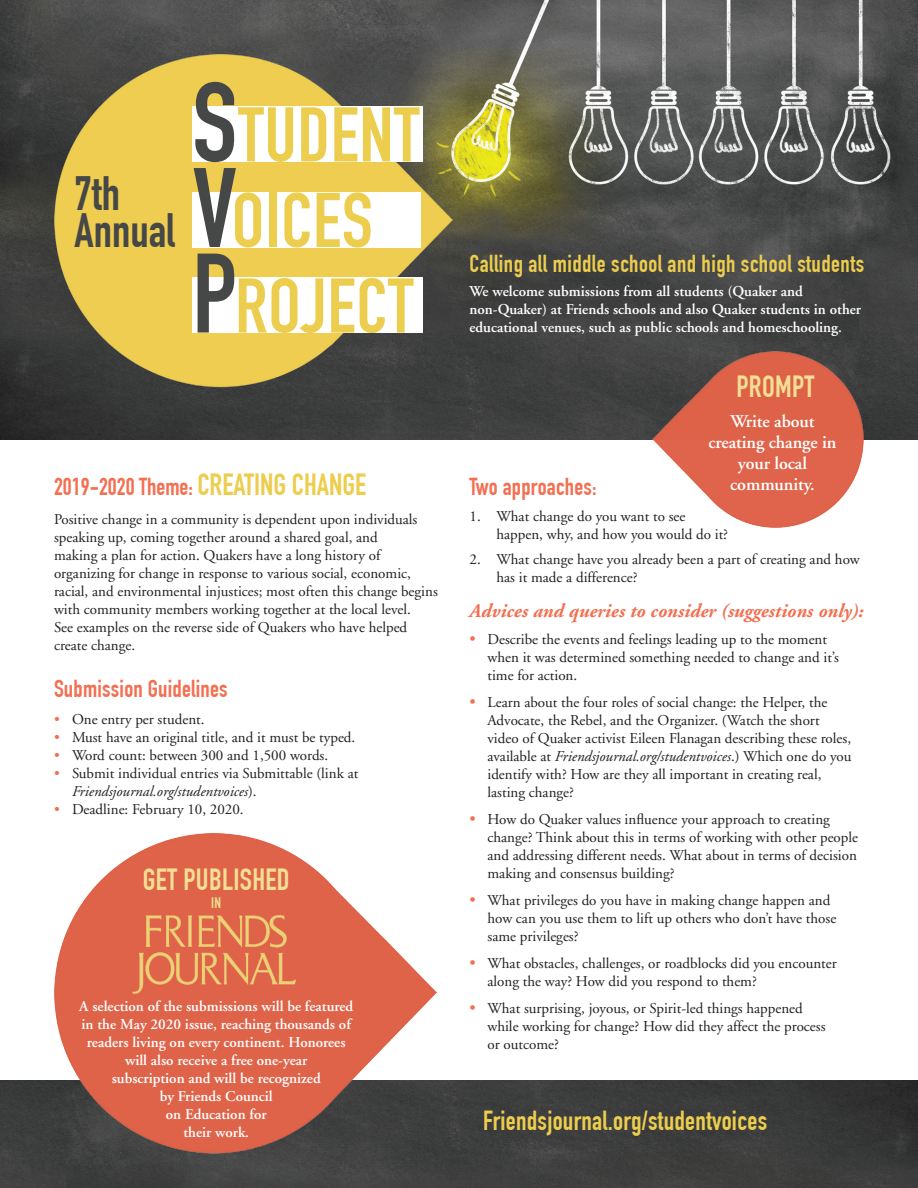
<style>
.page{position:relative;width:918px;height:1188px;background:#fff}
.page>*{position:absolute;margin:0;border:0;box-sizing:border-box;transform-origin:0 0}
.t1{font:700 76.05px "DIN Condensed";letter-spacing:.01em;color:#eccd4e}
.t2{font:700 47.1px/37.8px "DIN Condensed";color:#464747}
.t3{font:700 30px "DIN Condensed";letter-spacing:.01em;color:#f2df95}
.t4{font:700 27px "DIN Condensed";letter-spacing:.01em;color:#eccd4e}
.t5{font:700 24px "DIN Condensed";letter-spacing:.01em;color:#f36f51}
.t6{font:700 24px "DIN Condensed";letter-spacing:.02em;color:#eccd4e}
.t7{font:italic 700 19.5px "Adobe Garamond";color:#f36f51}
.t8{font:600 18px/21px "Adobe Garamond";letter-spacing:-.005em;color:#fff;text-align:center}
.t9{font:15px/18px "Adobe Garamond";color:#231f20}
.t10{font:600 15px/18px "Adobe Garamond";color:#fff}
.t11{font:700 15px "DIN Condensed";color:#f2df95}
.s1{font-size:110.85px;color:#464747}
.s2{font-size:30px;color:#eccd4e}
.s3{color:#f36f51}
.s4{font-style:italic}
.s5{font-size:16.5px;color:#f36f51}
</style>
<div class="page">
<img style="left:0;top:1080px;width:918px;height:108px">
<img style="left:0;top:0;width:918px;height:439px">
<img style="left:48px;top:48px;width:411px;height:347px">
<div style="left:192px;top:278px;width:231px;height:55px;background:#fff"></div>
<div style="left:192px;top:192px;width:229px;height:55px;background:#fff"></div>
<div style="left:192px;top:107px;width:231px;height:55px;background:#fff"></div>
<img style="left:649px;top:348px;width:218px;height:180px">
<img style="left:49px;top:833px;width:394px;height:327px">
<img style="left:132px;top:914px;width:166px;height:80px">
<p class="t2" style="left:75px;top:175px;width:102px">7th<br>Annual</p>
<p class="t1" style="left:192px;top:90px;width:229px"><span class="s1">S</span>TUDENT</p>
<p class="t1" style="left:192px;top:176px;width:182px"><span class="s1">V</span>OICES</p>
<p class="t1" style="left:192px;top:261px;width:223px"><span class="s1">P</span>ROJECT</p>
<p class="t5" style="left:54px;top:473px;width:314px">2019-2020 Theme: <span class="s2">CREATING CHANGE</span></p>
<p class="t9" style="left:54px;top:510px;width:385px">Positive change in a community is dependent upon individuals speaking up, coming together around a shared goal, and<br>making a plan for action. Quakers have a long history of organizing for change in response to various social, economic, racial, and environmental injustices; most often this change begins with community members working together at the local level.<br>See examples on the reverse side of Quakers who have helped create change.</p>
<p class="t5" style="left:54px;top:675px;width:175px">Submission Guidelines</p>
<p class="t9" style="left:54px;top:711px;width:152px"><span class="s3">•</span> One entry per student.</p>
<p class="t9" style="left:54px;top:729px;width:303px"><span class="s3">•</span> Must have an original title, and it must be typed.</p>
<p class="t9" style="left:54px;top:747px;width:276px"><span class="s3">•</span> Word count: between 300 and 1,500 words.</p>
<p class="t9" style="left:72px;top:765px;width:288px;text-indent:-18px"><span class="s3">•</span> Submit individual entries via Submittable (link at<br><span class="s4">Friendsjournal.org/studentvoices</span>).</p>
<p class="t9" style="left:54px;top:801px;width:191px"><span class="s3">•</span> Deadline: February 10, 2020.</p>
<p class="t3" style="left:143px;top:862px;width:148px">GET PUBLISHED</p>
<p class="t11" style="left:211px;top:894px;width:11px">IN</p>
<p class="t10" style="left:79px;top:998px;width:276px;text-align:center">A selection of the submissions will be featured in the May 2020 issue, reaching thousands of readers living on every continent. Honorees will also receive a free one-year<br>subscription and will be recognized<br>by Friends Council<br>on Education for<br>their work.</p>
<p class="t6" style="left:470px;top:250px;width:396px">Calling all middle school and high school students</p>
<p class="t10" style="left:470px;top:283px;width:393px">We welcome submissions from all students (Quaker and non-Quaker) at Friends schools and also Quaker students in other educational venues, such as public schools and homeschooling.</p>
<p class="t3" style="left:736px;top:369px;width:80px">PROMPT</p>
<p class="t8" style="left:708px;top:411px;width:130px">Write about creating change in your local community.</p>
<p class="t5" style="left:470px;top:473px;width:129px">Two approaches:</p>
<p class="t9" style="left:496px;top:508px;width:233px;text-indent:-27px">1. What change do you want to see happen, why, and how you would do it?</p>
<p class="t9" style="left:496px;top:551px;width:365px;text-indent:-27px">2. What change have you already been a part of creating and how has it made a difference?</p>
<p class="t7" style="left:470px;top:600px;width:395px">Advices and queries to consider (suggestions only):</p>
<p class="t9" style="left:488px;top:631px;width:353px;text-indent:-18px"><span class="s5">•</span> Describe the events and feelings leading up to the moment when it was determined something needed to change and it’s time for action.</p>
<p class="t9" style="left:488px;top:694px;width:366px;text-indent:-18px"><span class="s5">•</span> Learn about the four roles of social change: the Helper, the Advocate, the Rebel, and the Organizer. (Watch the short video of Quaker activist Eileen Flanagan describing these roles, available at <span class="s4">Friendsjournal.org/studentvoices</span>.) Which one do you identify with? How are they all important in creating real, lasting change?</p>
<p class="t9" style="left:488px;top:811px;width:372px;text-indent:-18px"><span class="s5">•</span> How do Quaker values influence your approach to creating change? Think about this in terms of working with other people and addressing different needs. What about in terms of decision making and consensus building?</p>
<p class="t9" style="left:488px;top:892px;width:350px;text-indent:-18px"><span class="s5">•</span> What privileges do you have in making change happen and how can you use them to lift up others who don’t have those same privileges?</p>
<p class="t9" style="left:488px;top:955px;width:351px;text-indent:-18px"><span class="s5">•</span> What obstacles, challenges, or roadblocks did you encounter along the way? How did you respond to them?</p>
<p class="t9" style="left:488px;top:1000px;width:340px;text-indent:-18px"><span class="s5">•</span> What surprising, joyous, or Spirit-led things happened while working for change? How did they affect the process or outcome?</p>
<p class="t4" style="left:483px;top:1105px;width:286px">Friendsjournal.org/studentvoices</p>
</div>
